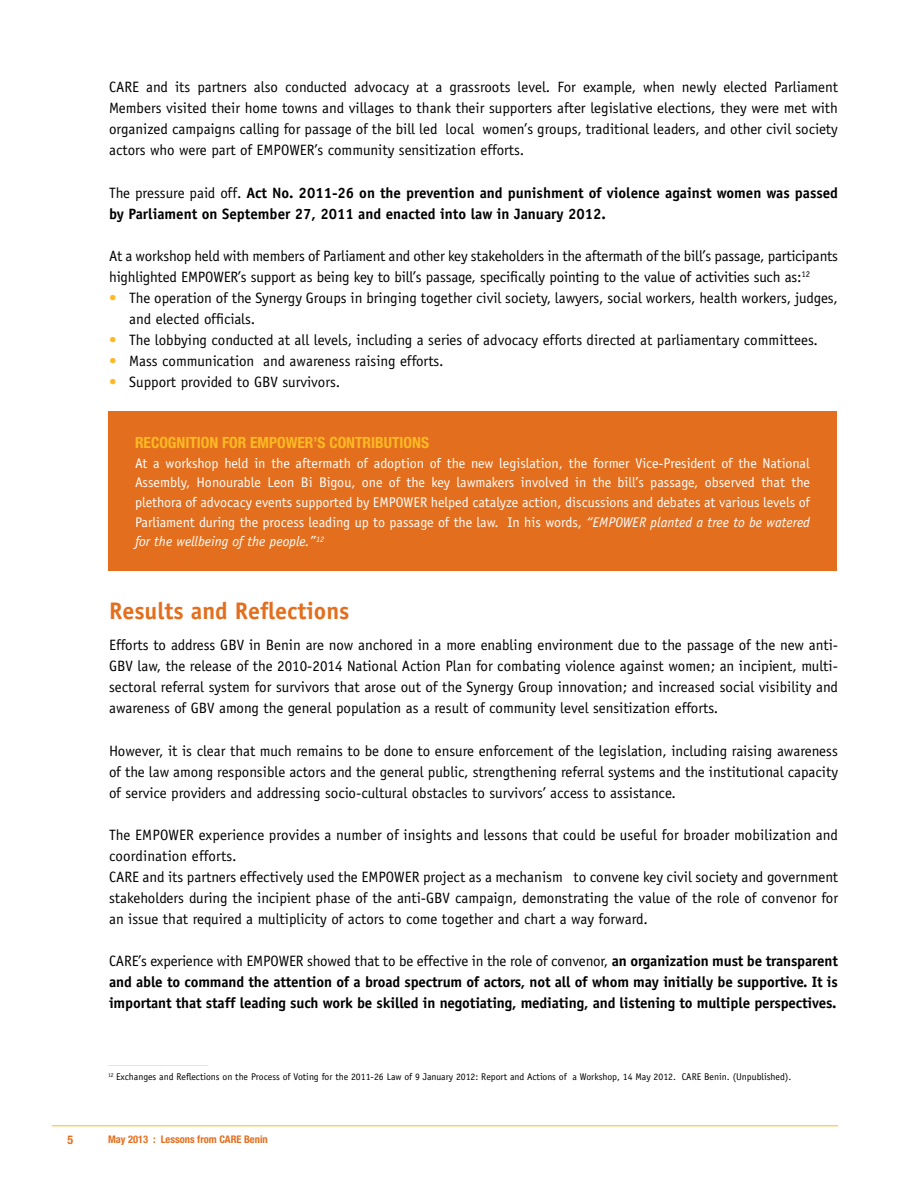
<style>
.page{position:relative;width:918px;height:1188px;background:#fff}
.page>*{position:absolute;margin:0;border:0;box-sizing:border-box;transform-origin:0 0}
.t1{font:700 24px "Officina Sans";color:#e36f1e}
.t2{font:700 condensed 15.45px "Helvetica Neue";color:#fdb924}
.t3{font:15px/21px "Officina Sans";color:#000;text-align:justify}
.t4{font:700 15px/21px "Officina Sans";color:#000}
.t5{font:14.1px/19.6px "Officina Sans";color:#fff;text-align:justify}
.t6{font:700 condensed 12px "Helvetica Neue";color:#e36f1e}
.t7{font:700 condensed 10.5px "Helvetica Neue";color:#e36f1e}
.t8{font:9.75px "Officina Sans";color:#000}
.t9{font:6.15px "Officina Sans";color:#fdb924}
.s1{font-weight:400}
.s2{color:#fdb924}
.s3{font-style:italic}
</style>
<div class="page">
<hr style="left:52px;top:1125px;width:786px;height:1px;background:#fdb924">
<div style="left:108px;top:411px;width:729px;height:160px;background:#e36f1e"></div>
<p class="t3" style="left:109px;top:77px;width:730px">CARE and its partners also conducted advocacy at a grassroots level. For example, when newly elected Parliament Members visited their home towns and villages to thank their supporters after legislative elections, they were met with organized campaigns calling for passage of the bill led local women’s groups, traditional leaders, and other civil society actors who were part of EMPOWER’s community sensitization efforts.</p>
<p class="t4" style="left:109px;top:182px;width:731px"><span class="s1">The pressure paid off.</span> Act No. 2011-26 on the prevention and punishment of violence against women was passed by Parliament on September 27, 2011 and enacted into law in January 2012.</p>
<p class="t3" style="left:109px;top:245px;width:730px">At a workshop held with members of Parliament and other key stakeholders in the aftermath of the bill’s passage, participants highlighted EMPOWER’s support as being key to bill’s passage, specifically pointing to the value of activities such as:<sup>12</sup></p>
<p class="t3" style="left:129px;top:287px;width:710px;text-indent:-20px"><span class="s2">•</span> The operation of the Synergy Groups in bringing together civil society, lawyers, social workers, health workers, judges, and elected officials.</p>
<p class="t3" style="left:109px;top:329px;width:710px"><span class="s2">•</span> The lobbying conducted at all levels, including a series of advocacy efforts directed at parliamentary committees.</p>
<p class="t3" style="left:109px;top:350px;width:336px"><span class="s2">•</span> Mass communication and awareness raising efforts.</p>
<p class="t3" style="left:109px;top:372px;width:233px"><span class="s2">•</span> Support provided to GBV survivors.</p>
<p class="t2" style="left:135px;top:433px;width:296px">RECOGNITION FOR EMPOWER’S CONTRIBUTIONS</p>
<p class="t5" style="left:135px;top:453px;width:677px">At a workshop held in the aftermath of adoption of the new legislation, the former Vice-President of the National Assembly, Honourable Leon Bi Bigou, one of the key lawmakers involved in the bill’s passage, observed that the plethora of advocacy events supported by EMPOWER helped catalyze action, discussions and debates at various levels of Parliament during the process leading up to passage of the law. In his words, <span class="s3">“EMPOWER planted a tree to be watered for the wellbeing of the people.”</span><sup>12</sup></p>
<h1 class="t1" style="left:109px;top:595px;width:242px">Results and Reflections</h1>
<p class="t3" style="left:109px;top:635px;width:731px">Efforts to address GBV in Benin are now anchored in a more enabling environment due to the passage of the new anti-GBV law, the release of the 2010-2014 National Action Plan for combating violence against women; an incipient, multi&shy;sectoral referral system for survivors that arose out of the Synergy Group innovation; and increased social visibility and awareness of GBV among the general population as a result of community level sensitization efforts.</p>
<p class="t3" style="left:109px;top:740px;width:730px">However, it is clear that much remains to be done to ensure enforcement of the legislation, including raising awareness of the law among responsible actors and the general public, strengthening referral systems and the institutional capacity of service providers and addressing socio-cultural obstacles to survivors’ access to assistance.</p>
<p class="t3" style="left:109px;top:824px;width:731px;text-align:left">The EMPOWER experience provides a number of insights and lessons that could be useful for broader mobilization and coordination efforts.<br>CARE and its partners effectively used the EMPOWER project as a mechanism to convene key civil society and government stakeholders during the incipient phase of the anti-GBV campaign, demonstrating the value of the role of convenor for an issue that required a multiplicity of actors to come together and chart a way forward.</p>
<p class="t4" style="left:109px;top:950px;width:730px;text-align:justify"><span class="s1">CARE’s experience with EMPOWER showed that to be effective in the role of convenor,</span> an organization must be transparent and able to command the attention of a broad spectrum of actors, not all of whom may initially be supportive. It is important that staff leading such work be skilled in negotiating, mediating, and listening to multiple perspectives.</p>
<p class="t9" style="left:108px;top:1060px;width:102px">______________________________________</p>
<p class="t8" style="left:108px;top:1071px;width:685px"><sup>12</sup> Exchanges and Reflections on the Process of Voting for the 2011-26 Law of 9 January 2012: Report and Actions of a Workshop, 14 May 2012. CARE Benin. (Unpublished).</p>
<p class="t6" style="left:68px;top:1132px;width:7px">5</p>
<p class="t7" style="left:108px;top:1133px;width:161px">MAY 2013 : LESSONS FROM CARE BENIN</p>
</div>
